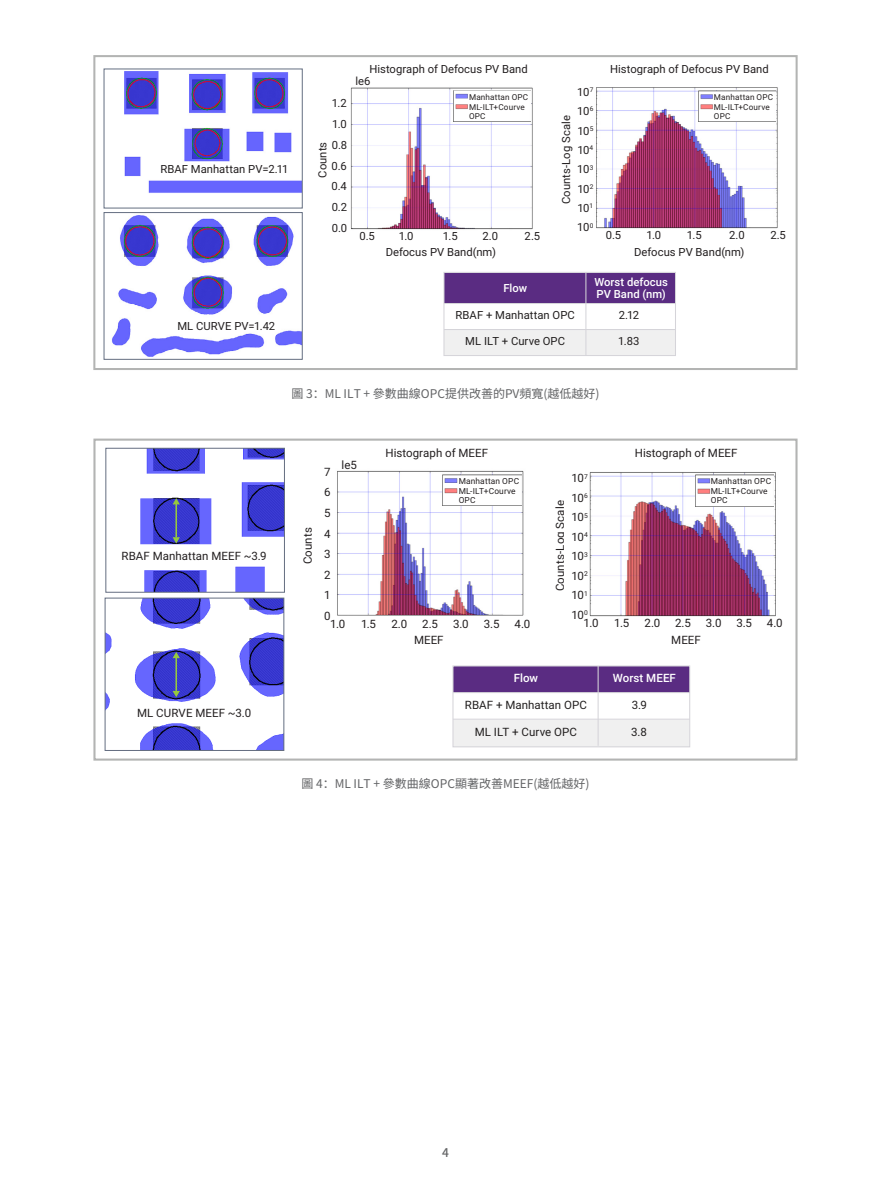
<style>
.page{position:relative;width:891px;height:1188px;background:#fff}
.page>*{position:absolute;margin:0;border:0;box-sizing:border-box;transform-origin:0 0}
.t1{font:12px "Source Han Sans TC";color:#636466}
.t2{font:500 12px "Source Han Sans TC";color:#636466}
.t3{font:11.55px/16.2px "Roboto";letter-spacing:.005em;color:#231f20;text-align:center}
.t4{font:11.55px "Roboto";letter-spacing:.005em;color:#221f1f}
.t5{font:500 11.55px "Roboto";letter-spacing:.005em;color:#fff}
.t6{font:11.25px/15.8px "Roboto";letter-spacing:.005em;color:#231f20;text-align:right}
.t7{font:11.25px "Roboto";letter-spacing:.005em;color:#221f1f}
.t8{font:500 11.25px/12.3px "Roboto";letter-spacing:.005em;color:#fff}
.t9{font:8.4px/9.4px "Roboto";letter-spacing:.02em;color:#231f20}
.t10{font:8.25px/9.1px "Roboto";letter-spacing:.02em;color:#231f20}
</style>
<div class="page">
<div style="left:93px;top:55px;width:705px;height:315px;border:2px solid #b3b4b3"></div>
<div style="left:444px;top:330px;width:232px;height:25px;background:#f0f0f0"></div>
<img style="left:112px;top:215px;width:189px;height:142px">
<img style="left:124px;top:71px;width:177px;height:122px">
<img style="left:350px;top:87px;width:183px;height:143px">
<img style="left:454px;top:90px;width:76px;height:31px">
<div style="left:104px;top:212px;width:199px;height:148px;border:1px solid #646e81"></div>
<img style="left:596px;top:87px;width:182px;height:142px">
<img style="left:699px;top:90px;width:76px;height:31px">
<div style="left:444px;top:273px;width:232px;height:31px;background:#5a2c82"></div>
<div style="left:443px;top:272px;width:233px;height:84px;border:1px solid #d5d4d9"></div>
<hr style="left:444px;top:329px;width:232px;height:1px;background:#d5d4d9">
<hr style="left:444px;top:303px;width:232px;height:1px;background:#d5d4d9">
<hr style="left:585px;top:272px;width:1px;height:84px;background:#d5d4d9">
<div style="left:93px;top:439px;width:705px;height:321px;border:2px solid #b3b4b3"></div>
<div style="left:453px;top:720px;width:236px;height:26px;background:#f0f0f0"></div>
<img style="left:140px;top:450px;width:143px;height:141px">
<div style="left:106px;top:448px;width:179px;height:145px;border:1px solid #646e81"></div>
<img style="left:337px;top:470px;width:187px;height:146px">
<img style="left:443px;top:474px;width:78px;height:32px">
<img style="left:589px;top:472px;width:187px;height:145px">
<img style="left:695px;top:475px;width:78px;height:31px">
<div style="left:453px;top:666px;width:237px;height:27px;background:#5a2c82"></div>
<img style="left:107px;top:600px;width:175px;height:149px">
<div style="left:452px;top:665px;width:238px;height:82px;border:1px solid #d5d4d9"></div>
<hr style="left:453px;top:719px;width:237px;height:1px;background:#d5d4d9">
<hr style="left:453px;top:692px;width:237px;height:1px;background:#d5d4d9">
<hr style="left:598px;top:666px;width:1px;height:80px;background:#d5d4d9">
<hr style="left:175px;top:657px;width:2px;height:34px;background:#96c93e">
<svg style="left:173px;top:691px;width:7px;height:6px"></svg>
<svg style="left:173px;top:652px;width:7px;height:6px"></svg>
<hr style="left:175px;top:503px;width:2px;height:34px;background:#96c93e">
<svg style="left:173px;top:537px;width:7px;height:7px"></svg>
<svg style="left:173px;top:498px;width:7px;height:6px"></svg>
<div style="left:105px;top:598px;width:179px;height:153px;border:1px solid #646e81"></div>
<p class="t6" style="left:160px;top:161px;width:130px">RBAF Manhattan PV=2.11</p>
<p class="t6" style="left:177px;top:317px;width:99px">ML CURVE PV=1.42</p>
<p class="t6" style="left:369px;top:61px;width:160px">Histograph of Defocus PV Band</p>
<p class="t6" style="left:610px;top:61px;width:160px">Histograph of Defocus PV Band</p>
<p class="t6" style="left:355px;top:73px;width:17px">le6</p>
<p class="t6" style="left:332px;top:94px;width:16px">1.2</p>
<p class="t6" style="left:332px;top:116px;width:16px">1.0</p>
<p class="t6" style="left:332px;top:137px;width:17px">0.8</p>
<p class="t6" style="left:314px;top:178px;width:37px;rotate:-90deg">Counts</p>
<p class="t6" style="left:332px;top:157px;width:17px">0.6</p>
<p class="t6" style="left:331px;top:178px;width:17px">0.4</p>
<p class="t6" style="left:332px;top:199px;width:17px">0.2</p>
<p class="t10" style="left:469px;top:92px;width:61px">Manhattan OPC</p>
<p class="t10" style="left:469px;top:102px;width:57px">ML-ILT+Courve<br>OPC</p>
<p class="t6" style="left:577px;top:84px;width:18px">10<sup>7</sup></p>
<p class="t6" style="left:577px;top:103px;width:18px">10<sup>6</sup></p>
<p class="t6" style="left:558px;top:204px;width:90px;rotate:-90deg">Counts-Log Scale</p>
<p class="t6" style="left:577px;top:122px;width:18px">10<sup>5</sup></p>
<p class="t6" style="left:577px;top:142px;width:17px">10<sup>4</sup></p>
<p class="t6" style="left:577px;top:161px;width:18px">10<sup>3</sup></p>
<p class="t6" style="left:577px;top:180px;width:18px">10<sup>2</sup></p>
<p class="t6" style="left:577px;top:200px;width:17px">10<sup>1</sup></p>
<p class="t10" style="left:714px;top:92px;width:61px">Manhattan OPC</p>
<p class="t10" style="left:714px;top:102px;width:57px">ML-ILT+Courve<br>OPC</p>
<p class="t6" style="left:332px;top:220px;width:17px">0.0</p>
<p class="t6" style="left:359px;top:228px;width:17px">0.5</p>
<p class="t6" style="left:399px;top:228px;width:16px">1.0</p>
<p class="t6" style="left:443px;top:228px;width:16px">1.5</p>
<p class="t6" style="left:386px;top:228px;width:114px">2.0<br>Defocus PV Band(nm)</p>
<p class="t6" style="left:577px;top:219px;width:18px">10<sup>0</sup></p>
<p class="t6" style="left:525px;top:228px;width:17px">2.5</p>
<p class="t6" style="left:606px;top:227px;width:17px">0.5</p>
<p class="t6" style="left:646px;top:227px;width:16px">1.0</p>
<p class="t6" style="left:687px;top:227px;width:16px">1.5</p>
<p class="t6" style="left:729px;top:227px;width:17px">2.0</p>
<p class="t6" style="left:770px;top:227px;width:17px">2.5</p>
<p class="t6" style="left:634px;top:244px;width:112px">Defocus PV Band(nm)</p>
<p class="t8" style="left:503px;top:281px;width:25px">Flow</p>
<p class="t8" style="left:594px;top:275px;width:75px">Worst defocus<br>PV Band (nm)</p>
<p class="t7" style="left:456px;top:307px;width:121px">RBAF + Manhattan OPC</p>
<p class="t7" style="left:465px;top:334px;width:101px">ML ILT + Curve OPC</p>
<p class="t7" style="left:619px;top:307px;width:22px">2.12</p>
<p class="t7" style="left:618px;top:334px;width:23px">1.83</p>
<p class="t1" style="left:291px;top:386px;width:310px">圖 3：ML ILT + 參數曲線OPC提供改善的PV頻寬(越低越好)</p>
<p class="t3" style="left:122px;top:547px;width:147px">RBAF Manhattan MEEF ~3.9</p>
<p class="t3" style="left:137px;top:704px;width:116px">ML CURVE MEEF ~3.0</p>
<p class="t3" style="left:299px;top:564px;width:38px;rotate:-90deg">Counts</p>
<p class="t3" style="left:324px;top:463px;width:8px">7</p>
<p class="t3" style="left:342px;top:456px;width:17px">le5</p>
<p class="t3" style="left:386px;top:444px;width:104px">Histograph of MEEF</p>
<p class="t3" style="left:635px;top:444px;width:104px">Histograph of MEEF</p>
<p class="t9" style="left:459px;top:476px;width:62px">Manhattan OPC</p>
<p class="t3" style="left:572px;top:470px;width:18px">10<sup>7</sup></p>
<p class="t9" style="left:711px;top:476px;width:62px">Manhattan OPC</p>
<p class="t3" style="left:324px;top:484px;width:8px">6</p>
<p class="t3" style="left:324px;top:504px;width:8px">5</p>
<p class="t3" style="left:324px;top:525px;width:8px">4</p>
<p class="t3" style="left:324px;top:546px;width:8px">3</p>
<p class="t3" style="left:324px;top:566px;width:8px">2</p>
<p class="t3" style="left:324px;top:587px;width:8px">1</p>
<p class="t9" style="left:459px;top:486px;width:58px">ML-ILT+Courve<br>OPC</p>
<p class="t3" style="left:572px;top:489px;width:18px">10<sup>6</sup></p>
<p class="t3" style="left:551px;top:591px;width:92px;rotate:-90deg">Counts-Log Scale</p>
<p class="t3" style="left:572px;top:509px;width:18px">10<sup>5</sup></p>
<p class="t3" style="left:572px;top:528px;width:18px">10<sup>4</sup></p>
<p class="t3" style="left:572px;top:548px;width:18px">10<sup>3</sup></p>
<p class="t3" style="left:572px;top:567px;width:18px">10<sup>2</sup></p>
<p class="t3" style="left:572px;top:587px;width:18px">10<sup>1</sup></p>
<p class="t9" style="left:711px;top:486px;width:58px">ML-ILT+Courve<br>OPC</p>
<p class="t3" style="left:324px;top:607px;width:8px">0</p>
<p class="t3" style="left:330px;top:615px;width:17px">1.0</p>
<p class="t3" style="left:361px;top:615px;width:17px">1.5</p>
<p class="t3" style="left:391px;top:615px;width:17px">2.0</p>
<p class="t3" style="left:414px;top:615px;width:31px">2.5<br>MEEF</p>
<p class="t3" style="left:453px;top:615px;width:17px">3.0</p>
<p class="t3" style="left:484px;top:615px;width:17px">3.5</p>
<p class="t3" style="left:515px;top:615px;width:17px">4.0</p>
<p class="t3" style="left:572px;top:606px;width:18px">10<sup>0</sup></p>
<p class="t3" style="left:584px;top:614px;width:17px">1.0</p>
<p class="t3" style="left:614px;top:614px;width:17px">1.5</p>
<p class="t3" style="left:644px;top:614px;width:17px">2.0</p>
<p class="t3" style="left:675px;top:614px;width:17px">2.5</p>
<p class="t3" style="left:706px;top:614px;width:17px">3.0</p>
<p class="t3" style="left:736px;top:614px;width:17px">3.5</p>
<p class="t3" style="left:767px;top:614px;width:17px">4.0</p>
<p class="t3" style="left:671px;top:631px;width:31px">MEEF</p>
<p class="t5" style="left:514px;top:670px;width:26px">Flow</p>
<p class="t5" style="left:613px;top:670px;width:65px">Worst MEEF</p>
<p class="t4" style="left:465px;top:696px;width:124px">RBAF + Manhattan OPC</p>
<p class="t4" style="left:475px;top:723px;width:104px">ML ILT + Curve OPC</p>
<p class="t4" style="left:632px;top:696px;width:17px">3.9</p>
<p class="t4" style="left:631px;top:723px;width:17px">3.8</p>
<p class="t1" style="left:301px;top:776px;width:290px">圖 4：ML ILT + 參數曲線OPC顯著改善MEEF(越低越好)</p>
<p class="t2" style="left:442px;top:1146px;width:8px">4</p>
</div>
